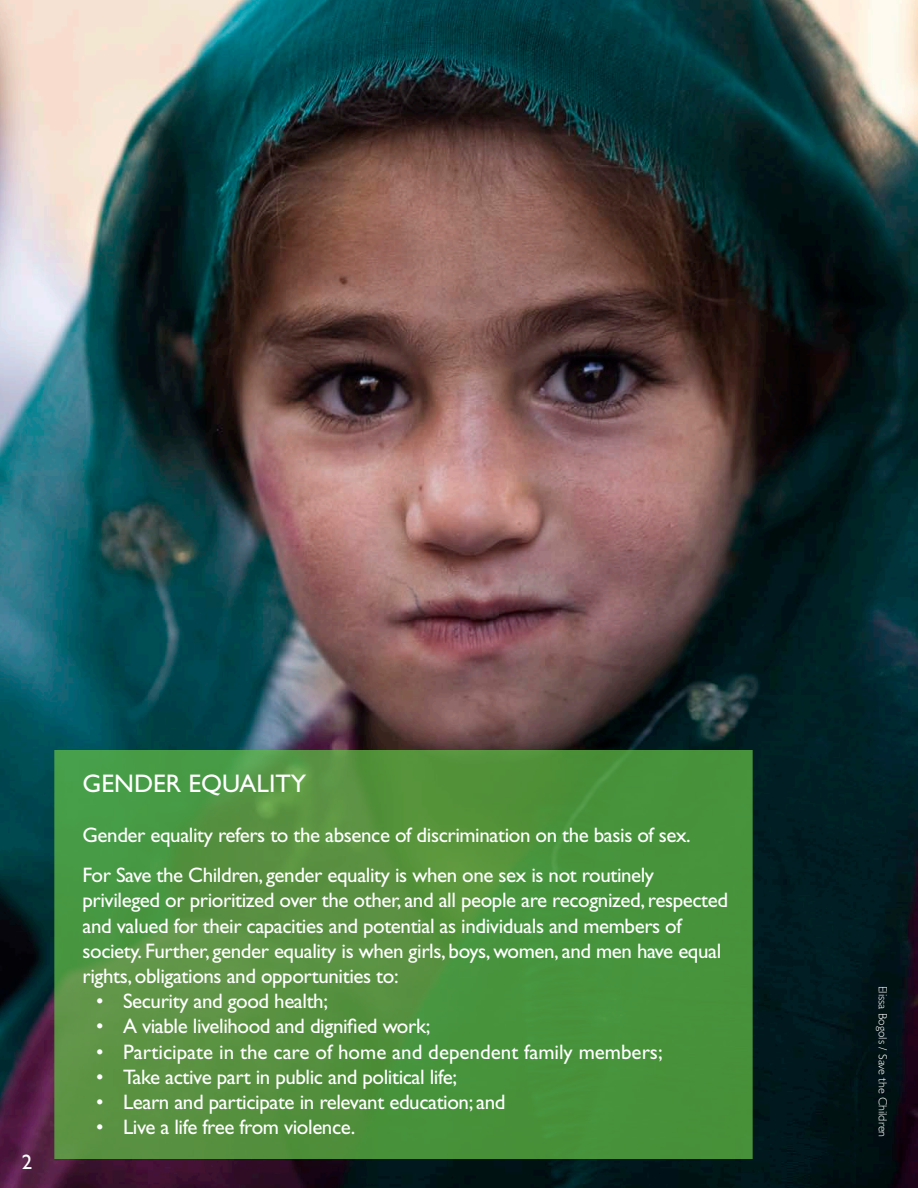
<style>
.page{position:relative;width:918px;height:1188px;background:#fff}
.page>*{position:absolute;margin:0;border:0;box-sizing:border-box;transform-origin:0 0}
.t1{font:25.5px "Gill Sans";color:#fff}
.t2{font:21px/25.2px "Gill Sans";letter-spacing:-.02em;color:#fff}
.t3{font:21px "Gill Sans";color:#fff}
.t4{font:300 12px "Gill Sans";color:#fff}
</style>
<div class="page">
<img style="left:0;top:0;width:918px;height:1188px">
<svg style="left:55px;top:750px;width:698px;height:408px;background:#4f933e"></svg>
<p class="t2" style="left:22px;top:1149px;width:12px">2</p>
<p class="t1" style="left:82px;top:768px;width:225px">GENDER EQUALITY</p>
<p class="t2" style="left:82px;top:822px;width:610px">Gender equality refers to the absence of discrimination on the basis of sex.</p>
<p class="t2" style="left:82px;top:863px;width:647px">For Save the Children, gender equality is when one sex is not routinely privileged or prioritized over the other, and all people are recognized, respected and valued for their capacities and potential as individuals and members of society. Further, gender equality is when girls, boys, women, and men have equal rights, obligations and opportunities to:</p>
<p class="t2" style="left:96px;top:989px;width:233px">• Security and good health;</p>
<p class="t2" style="left:96px;top:1014px;width:336px">• A viable livelihood and dignified work;</p>
<p class="t3" style="left:96px;top:1039px;width:568px">• Participate in the care of home and dependent family members;</p>
<p class="t2" style="left:96px;top:1064px;width:362px">• Take active part in public and political life;</p>
<p class="t2" style="left:96px;top:1089px;width:411px">• Learn and participate in relevant education; and</p>
<p class="t2" style="left:96px;top:1115px;width:261px">• Live a life free from violence.</p>
<p class="t4" style="left:890px;top:986px;width:153px;rotate:90deg">Elissa Bogols / Save the Children</p>
</div>
